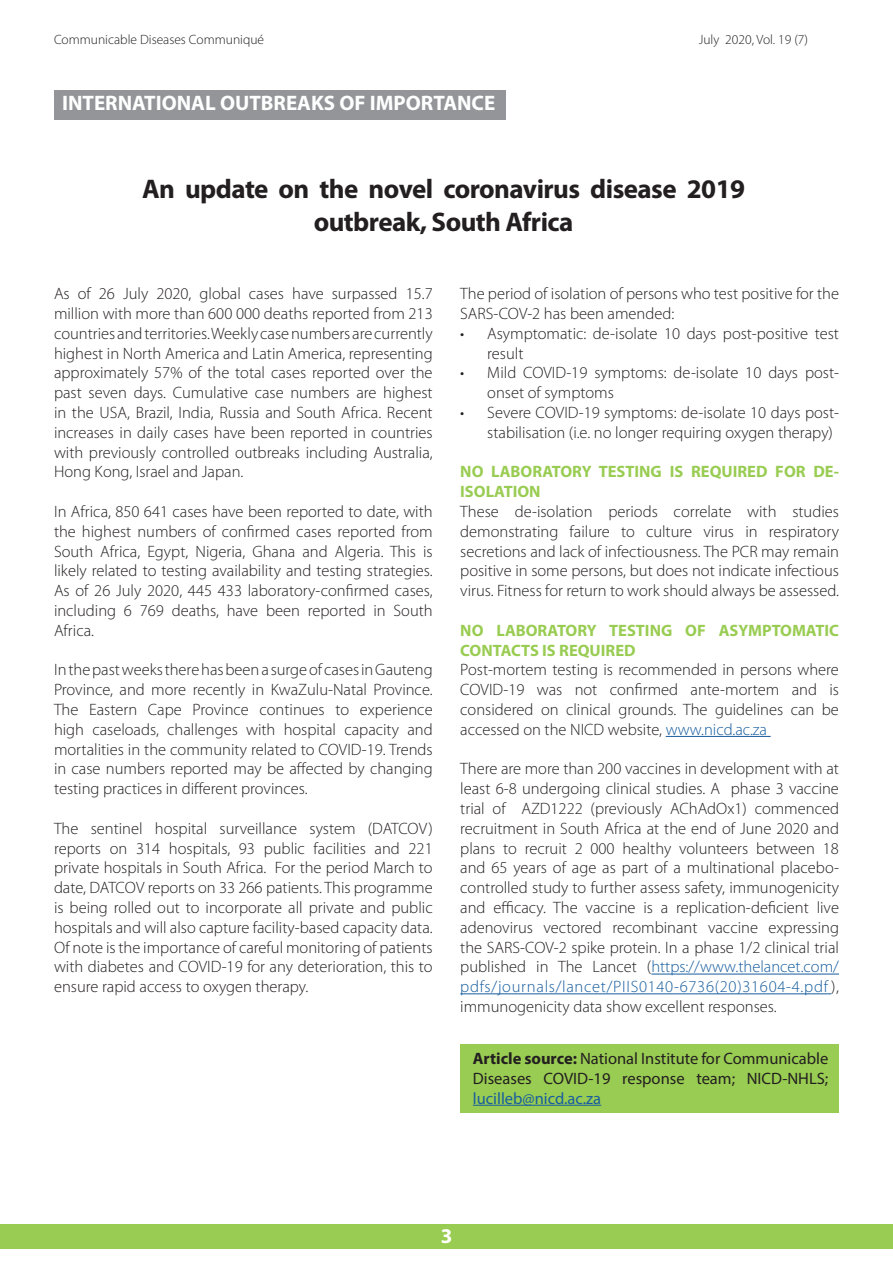
<style>
.page{position:relative;width:893px;height:1263px;background:#fff}
.page>*{position:absolute;margin:0;border:0;box-sizing:border-box;transform-origin:0 0}
.t1{font:700 27px/32.4px "Myriad Pro";letter-spacing:-.02em;color:#231f20;text-align:center}
.t2{font:700 21px "Myriad Pro";color:#fff}
.t3{font:300 16.5px/19.8px "Myriad Pro";color:#231f20;text-align:justify}
.t4{font:16.5px/19.8px "Myriad Pro";color:#231f20;text-align:justify}
.t5{font:700 16.5px/19.8px "Myriad Pro";color:#99cc52}
.t6{font:300 13.5px "Myriad Pro";color:#231f20}
.s1{color:#175d9e}
.s2{font-weight:700}
</style>
<div class="page">
<div style="left:0;top:1224px;width:893px;height:25px;background:#99cc52"></div>
<div style="left:54px;top:90px;width:452px;height:29px;background:#939598"></div>
<hr style="left:666px;top:736px;width:105px;height:1px;background:#175d9e">
<hr style="left:651px;top:974px;width:188px;height:1px;background:#175d9e">
<hr style="left:460px;top:993px;width:371px;height:1px;background:#175d9e">
<div style="left:460px;top:1044px;width:379px;height:68px;background:#99cc52"></div>
<hr style="left:473px;top:1105px;width:128px;height:1px;background:#175d9e">
<p class="t6" style="left:54px;top:32px;width:212px">Communicable Diseases Communiqué</p>
<p class="t6" style="left:699px;top:32px;width:111px">July 2020, Vol. 19 (7)</p>
<p class="t2" style="left:62px;top:89px;width:435px">INTERNATIONAL OUTBREAKS OF IMPORTANCE</p>
<p class="t1" style="left:142px;top:172px;width:605px">An update on the novel coronavirus disease 2019 outbreak, South Africa</p>
<p class="t3" style="left:54px;top:284px;width:380px">As of 26 July 2020, global cases have surpassed 15.7 million with more than 600 000 deaths reported from 213 countries and territories. Weekly case numbers are currently highest in North America and Latin America, representing approximately 57% of the total cases reported over the past seven days. Cumulative case numbers are highest in the USA, Brazil, India, Russia and South Africa. Recent increases in daily cases have been reported in countries with previously controlled outbreaks including Australia, Hong Kong, Israel and Japan.</p>
<p class="t3" style="left:54px;top:502px;width:380px">In Africa, 850 641 cases have been reported to date, with the highest numbers of confirmed cases reported from South Africa, Egypt, Nigeria, Ghana and Algeria. This is likely related to testing availability and testing strategies.<br>As of 26 July 2020, 445 433 laboratory-confirmed cases, including 6 769 deaths, have been reported in South Africa.</p>
<p class="t3" style="left:54px;top:660px;width:380px">In the past weeks there has been a surge of cases in Gauteng Province, and more recently in KwaZulu-Natal Province.<br>The Eastern Cape Province continues to experience high caseloads, challenges with hospital capacity and mortalities in the community related to COVID-19. Trends in case numbers reported may be affected by changing testing practices in different provinces.</p>
<p class="t3" style="left:54px;top:819px;width:380px">The sentinel hospital surveillance system (DATCOV) reports on 314 hospitals, 93 public facilities and 221 private hospitals in South Africa. For the period March to date, DATCOV reports on 33 266 patients. This programme is being rolled out to incorporate all private and public hospitals and will also capture facility-based capacity data.<br>Of note is the importance of careful monitoring of patients with diabetes and COVID-19 for any deterioration, this to ensure rapid access to oxygen therapy.</p>
<p class="t3" style="left:460px;top:284px;width:380px">The period of isolation of persons who test positive for the<br>SARS-COV-2 has been amended:</p>
<p class="t3" style="left:487px;top:324px;width:353px;text-indent:-27px">• Asymptomatic: de-isolate 10 days post-positive test result</p>
<p class="t3" style="left:487px;top:363px;width:353px;text-indent:-27px">• Mild COVID-19 symptoms: de-isolate 10 days post&shy;onset of symptoms</p>
<p class="t3" style="left:487px;top:403px;width:353px;text-indent:-27px">• Severe COVID-19 symptoms: de-isolate 10 days post&shy;stabilisation (i.e. no longer requiring oxygen therapy)</p>
<p class="t5" style="left:460px;top:461px;width:380px">NO LABORATORY TESTING IS REQUIRED FOR DE-<br>ISOLATION</p>
<p class="t3" style="left:460px;top:502px;width:380px">These de-isolation periods correlate with studies demonstrating failure to culture virus in respiratory secretions and lack of infectiousness. The PCR may remain positive in some persons, but does not indicate infectious virus. Fitness for return to work should always be assessed.</p>
<p class="t5" style="left:460px;top:620px;width:380px">NO LABORATORY TESTING OF ASYMPTOMATIC<br>CONTACTS IS REQUIRED</p>
<p class="t3" style="left:460px;top:660px;width:380px">Post-mortem testing is recommended in persons where COVID-19 was not confirmed ante-mortem and is considered on clinical grounds. The guidelines can be accessed on the NICD website, <span class="s1">www.nicd.ac.za</span></p>
<p class="t3" style="left:460px;top:759px;width:380px">There are more than 200 vaccines in development with at least 6-8 undergoing clinical studies. A phase 3 vaccine trial of AZD1222 (previously AChAdOx1) commenced recruitment in South Africa at the end of June 2020 and plans to recruit 2 000 healthy volunteers between 18 and 65 years of age as part of a multinational placebo&shy;controlled study to further assess safety, immunogenicity and efficacy. The vaccine is a replication-deficient live adenovirus vectored recombinant vaccine expressing the SARS-COV-2 spike protein. In a phase 1/2 clinical trial published in The Lancet (<span class="s1">https://www.thelancet.com/ pdfs/journals/lancet/PIIS0140-6736(20)31604-4.pdf</span> ), immunogenicity data show excellent responses.</p>
<p class="t4" style="left:473px;top:1048px;width:357px"><span class="s2">Article source:</span> National Institute for Communicable Diseases COVID-19 response team; NICD-NHLS; <span class="s1">lucilleb@nicd.ac.za</span></p>
<p class="t2" style="left:441px;top:1222px;width:13px">3</p>
</div>
